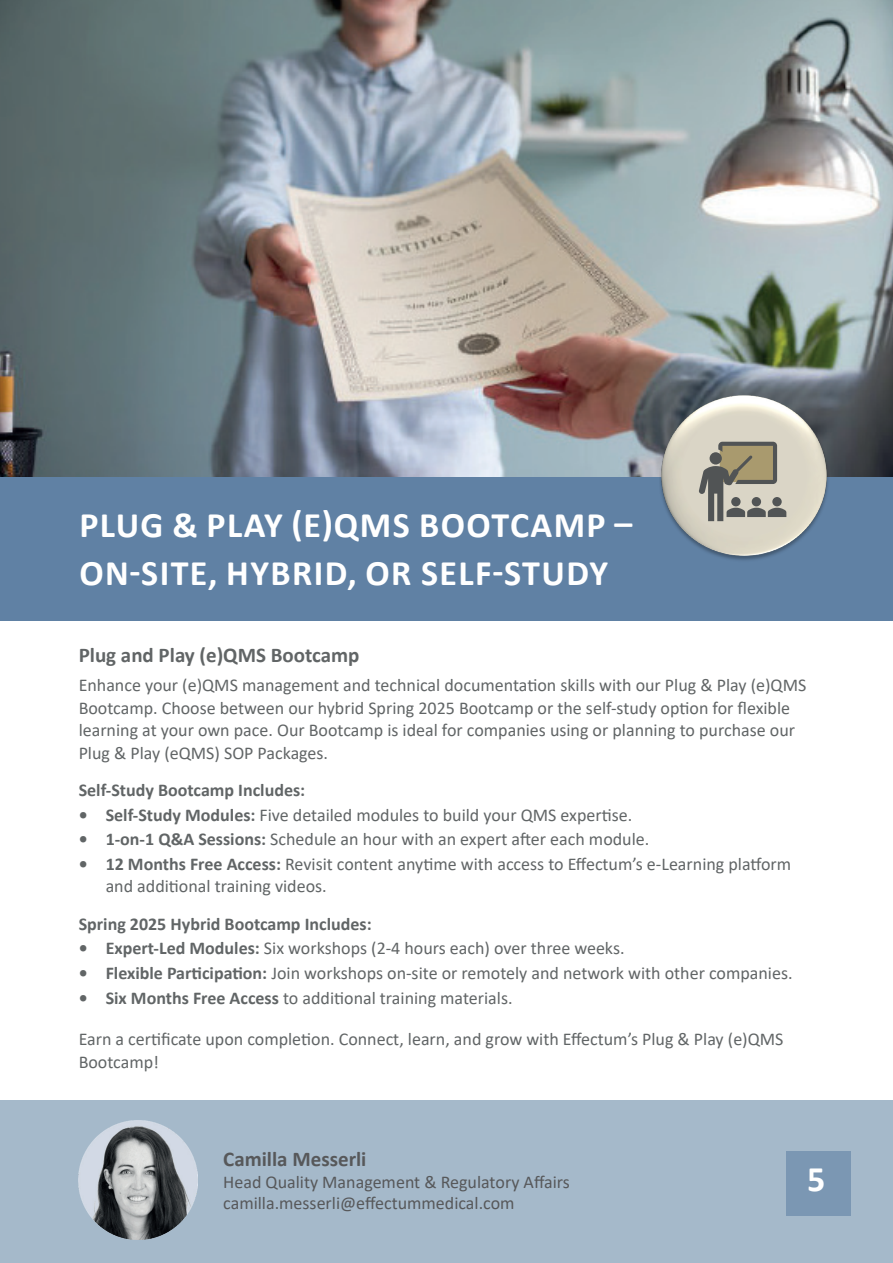
<style>
.page{position:relative;width:893px;height:1263px;background:#fff}
.page>*{position:absolute;margin:0;border:0;box-sizing:border-box;transform-origin:0 0}
.t1{font:700 36px/47.4px "Calibri";letter-spacing:.04em;color:#fff}
.t2{font:700 21px "Calibri";color:#616566}
.t3{font:700 21px "Calibri";color:#57585a}
.t4{font:18px/22.5px "Calibri";color:#616566}
.t5{font:18px/21.6px "Calibri";color:#57585a}
.t6{font:700 18px "Calibri";color:#616566}
.s1{font-weight:700}
</style>
<div class="page">
<div style="left:0;top:1100px;width:893px;height:163px;background:#a5b9ca"></div>
<div style="left:0;top:476px;width:893px;height:145px;background:#6081a4"></div>
<img style="left:0;top:0;width:893px;height:476px">
<img style="left:79px;top:1120px;width:119px;height:119px">
<div style="left:786px;top:1151px;width:64px;height:65px;background:#7b97b3"></div>
<img style="left:659px;top:393px;width:170px;height:167px">
<svg style="left:699px;top:442px;width:87px;height:79px;background:#9e9989"></svg>
<h1 class="t1" style="left:79px;top:501px;width:555px">PLUG &amp; PLAY (E)QMS BOOTCAMP –<br>ON-SITE, HYBRID, OR SELF-STUDY</h1>
<p class="t2" style="left:79px;top:640px;width:282px">Plug and Play (e)QMS Bootcamp</p>
<p class="t4" style="left:79px;top:673px;width:729px">Enhance your (e)QMS management and technical documentation skills with our Plug &amp; Play (e)QMS Bootcamp. Choose between our hybrid Spring 2025 Bootcamp or the self-study option for flexible learning at your own pace. Our Bootcamp is ideal for companies using or planning to purchase our Plug &amp; Play (eQMS) SOP Packages.</p>
<p class="t6" style="left:79px;top:777px;width:228px">Self-Study Bootcamp Includes:</p>
<p class="t4" style="left:79px;top:803px;width:555px"><span class="s1">• Self-Study Modules:</span> Five detailed modules to build your QMS expertise.</p>
<p class="t4" style="left:79px;top:827px;width:572px"><span class="s1">• 1-on-1 Q&amp;A Sessions:</span> Schedule an hour with an expert after each module.</p>
<p class="t4" style="left:106px;top:852px;width:687px;text-indent:-27px"><span class="s1">• 12 Months Free Access:</span> Revisit content anytime with access to Effectum’s e-Learning platform and additional training videos.</p>
<p class="t6" style="left:79px;top:911px;width:294px">Spring 2025 Hybrid Bootcamp Includes:</p>
<p class="t4" style="left:79px;top:937px;width:547px"><span class="s1">• Expert-Led Modules:</span> Six workshops (2-4 hours each) over three weeks.</p>
<p class="t4" style="left:79px;top:961px;width:715px"><span class="s1">• Flexible Participation:</span> Join workshops on-site or remotely and network with other companies.</p>
<p class="t4" style="left:79px;top:986px;width:435px"><span class="s1">• Six Months Free Access</span> to additional training materials.</p>
<p class="t4" style="left:79px;top:1027px;width:706px">Earn a certificate upon completion. Connect, learn, and grow with Effectum’s Plug &amp; Play (e)QMS<br>Bootcamp!</p>
<p class="t3" style="left:223px;top:1144px;width:145px">Camilla Messerli</p>
<p class="t5" style="left:223px;top:1170px;width:348px">Head Quality Management &amp; Regulatory Affairs camilla.messerli@effectummedical.com</p>
<h1 class="t1" style="left:807px;top:1155px;width:20px">5</h1>
</div>
